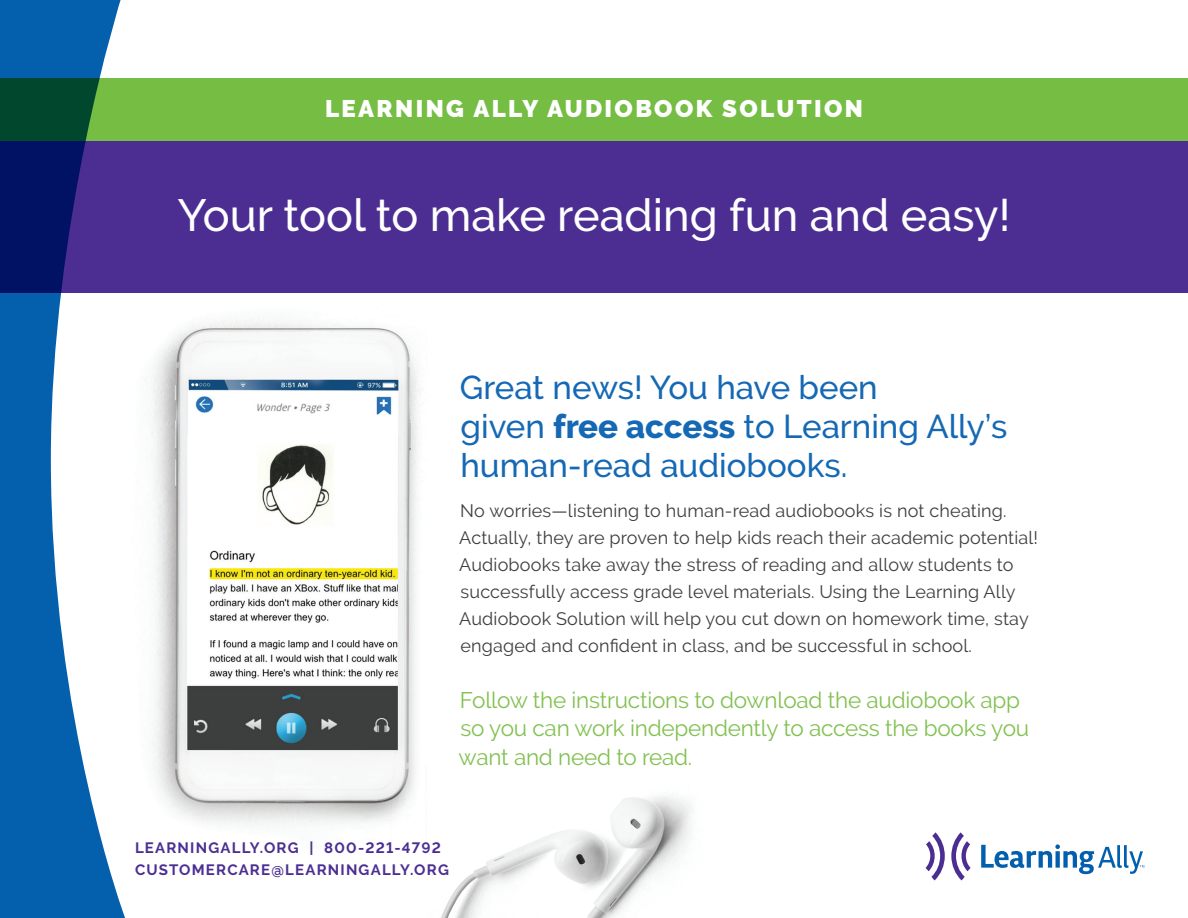
<style>
.page{position:relative;width:1188px;height:918px;background:#fff}
.page>*{position:absolute;margin:0;border:0;box-sizing:border-box;transform-origin:0 0}
.t1{font:500 45px "Raleway";color:#fff}
.t2{font:500 33px/39px "Raleway";color:#1569b4}
.t3{font:900 24px "Raleway";letter-spacing:.1em;color:#fff}
.t4{font:22.5px/28.5px "Raleway";letter-spacing:-.01em;color:#82c151}
.t5{font:18px/27px "Raleway";letter-spacing:.01em;color:#3e3e3f}
.t6{font:700 15px/22.5px "Raleway";letter-spacing:.08em;color:#4c2e92}
.s1{font-weight:800}
</style>
<div class="page">
<img style="left:151px;top:320px;width:269px;height:507px">
<div style="left:0;top:140px;width:1188px;height:153px;background:#4c2e92"></div>
<img style="left:441px;top:796px;width:251px;height:122px">
<div style="left:0;top:78px;width:1188px;height:62px;background:#75bd43"></div>
<svg style="left:951px;top:832px;width:20px;height:48px"></svg>
<svg style="left:926px;top:832px;width:19px;height:48px"></svg>
<svg style="left:981px;top:844px;width:163px;height:30px"></svg>
<svg style="left:0;top:0;width:125px;height:918px;fill:#0460ad"></svg>
<h3 class="t3" style="left:325px;top:95px;width:539px">LEARNING ALLY AUDIOBOOK SOLUTION</h3>
<h1 class="t1" style="left:178px;top:189px;width:834px">Your tool to make reading fun and easy!</h1>
<h2 class="t2" style="left:460px;top:368px;width:549px">Great news! You have been<br>given <span class="s1">free access</span> to Learning Ally’s human-read audiobooks.</h2>
<p class="t5" style="left:459px;top:497px;width:580px">No worries—listening to human-read audiobooks is not cheating.<br>Actually, they are proven to help kids reach their academic potential!<br>Audiobooks take away the stress of reading and allow students to successfully access grade level materials. Using the Learning Ally Audiobook Solution will help you cut down on homework time, stay engaged and confident in class, and be successful in school.</p>
<p class="t4" style="left:459px;top:685px;width:572px">Follow the instructions to download the audiobook app so you can work independently to access the books you want and need to read.</p>
<p class="t6" style="left:135px;top:836px;width:315px">LEARNINGALLY.ORG | 800-221-4792<br>CUSTOMERCARE@LEARNINGALLY.ORG</p>
</div>
